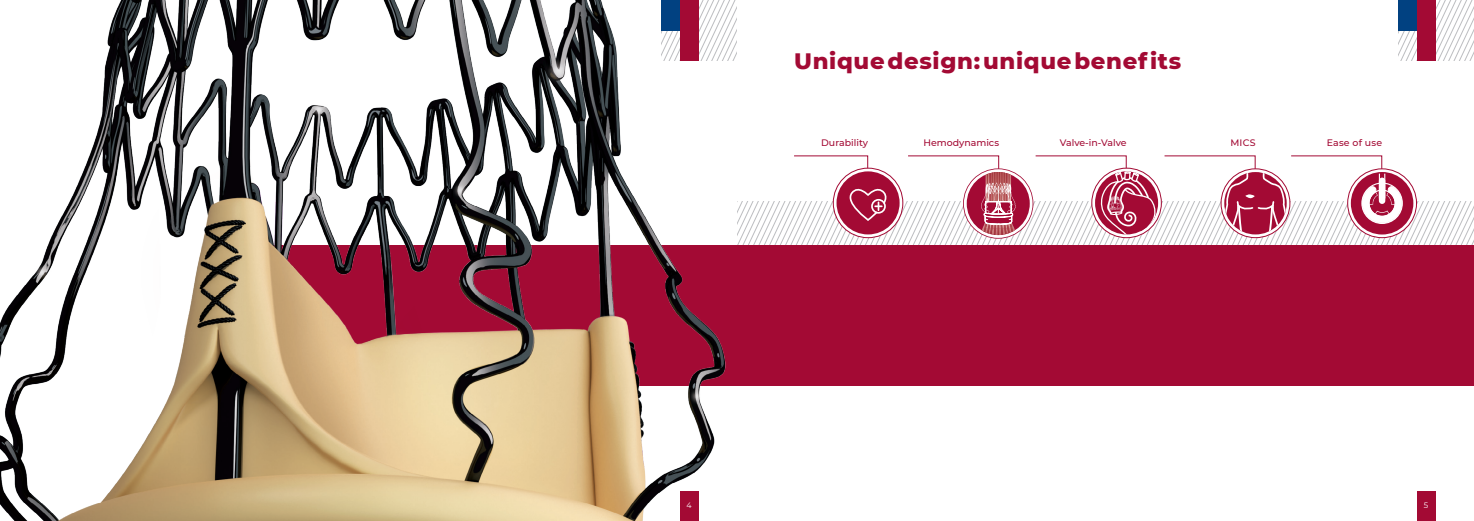
<style>
.page{position:relative;width:1474px;height:521px;background:#fff}
.page>*{position:absolute;margin:0;border:0;box-sizing:border-box;transform-origin:0 0}
.t1{font:800 22.75px "Montserrat";letter-spacing:.03em;color:#a30a34}
.t2{font:500 9.36px "Montserrat";color:#a30a34}
.t3{font:500 9.36px "Montserrat";letter-spacing:.02em;color:#a30a34}
.t4{font:7.88px "Montserrat";color:#fff}
</style>
<div class="page">
<svg style="left:752px;top:202px;width:721px;height:44px"></svg>
<div style="left:1416px;top:492px;width:19px;height:29px;background:#a30a34"></div>
<svg style="left:1398px;top:0;width:75px;height:61px"></svg>
<div style="left:1398px;top:0;width:19px;height:30px;background:#014181"></div>
<div style="left:1416px;top:0;width:19px;height:61px;background:#a30a34"></div>
<div style="left:218px;top:246px;width:1255px;height:140px;background:#a30a34"></div>
<img style="left:0;top:0;width:752px;height:521px">
<svg style="left:833px;top:168px;width:69px;height:70px"></svg>
<div style="left:836px;top:171px;width:63px;height:63px;background:#a30a34;border-radius:50%"></div>
<svg style="left:793px;top:155px;width:93px;height:67px"></svg>
<div style="left:871px;top:199px;width:14px;height:15px;border:2px solid #fff;border-radius:50%"></div>
<svg style="left:1347px;top:169px;width:69px;height:69px"></svg>
<div style="left:1350px;top:172px;width:63px;height:62px;background:#a30a34;border-radius:50%"></div>
<svg style="left:1163px;top:155px;width:246px;height:79px"></svg>
<svg style="left:907px;top:155px;width:250px;height:84px"></svg>
<h1 class="t1" style="left:794px;top:45px;width:388px">Unique design: unique benefits</h1>
<p class="t2" style="left:821px;top:136px;width:48px">Durability</p>
<p class="t2" style="left:923px;top:136px;width:77px">Hemodynamics</p>
<p class="t2" style="left:1059px;top:136px;width:68px">Valve-in-Valve</p>
<p class="t2" style="left:1230px;top:136px;width:27px">MICS</p>
<p class="t3" style="left:1326px;top:136px;width:57px">Ease of use</p>
<p class="t4" style="left:686px;top:500px;width:7px">42</p>
<p class="t4" style="left:1423px;top:500px;width:6px">5</p>
</div>
